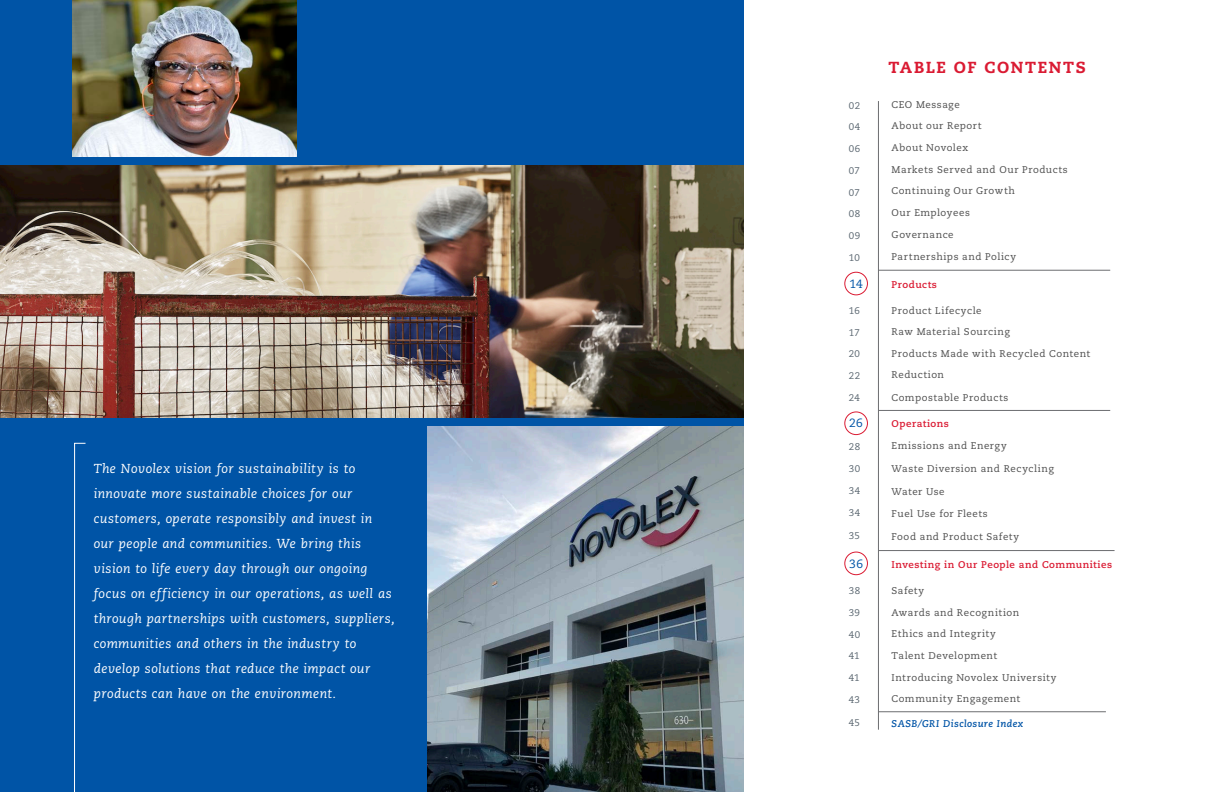
<style>
.page{position:relative;width:1224px;height:792px;background:#fff}
.page>*{position:absolute;margin:0;border:0;box-sizing:border-box;transform-origin:0 0}
.t1{font:800 16px "Caecilia LT Pro 85";letter-spacing:.1em;color:#da1a32}
.t2{font:italic 13px/25px "Caecilia LT Pro 56";letter-spacing:.03em;color:#fff}
.t3{font:12px "Caecilia LT Pro 55 Roman";color:#0054a6}
.t4{font:9.8px "Caecilia LT Pro 55 Roman";letter-spacing:.055em;color:#4d4d4d}
.t5{font:700 9.8px "Caecilia LT Pro 75";letter-spacing:.05em;color:#da1a32}
.t6{font:9.8px "Caecilia LT Pro 55 Roman";letter-spacing:.05em;color:#5a6670}
.t7{font:italic 700 9.8px "Caecilia LT Pro 76";letter-spacing:.045em;color:#0054a6}
</style>
<div class="page">
<div style="left:0;top:0;width:743px;height:792px;background:#0054a6"></div>
<div style="left:845px;top:272px;width:23px;height:23px;border:1px solid #da1a32;border-radius:50%"></div>
<div style="left:845px;top:412px;width:23px;height:23px;border:1px solid #da1a32;border-radius:50%"></div>
<div style="left:845px;top:552px;width:23px;height:23px;border:1px solid #da1a32;border-radius:50%"></div>
<svg style="left:74px;top:443px;width:12px;height:349px"></svg>
<hr style="left:878px;top:101px;width:1px;height:629px;background:#6c6d70">
<hr style="left:879px;top:410px;width:231px;height:1px;background:#6c6d70">
<hr style="left:879px;top:270px;width:231px;height:1px;background:#6c6d70">
<hr style="left:879px;top:550px;width:236px;height:1px;background:#6c6d70">
<hr style="left:879px;top:712px;width:227px;height:1px;background:#6c6d70">
<img style="left:0;top:165px;width:743px;height:253px">
<img style="left:428px;top:427px;width:315px;height:365px">
<img style="left:72px;top:0;width:225px;height:156px">
<p class="t2" style="left:94px;top:456px;width:302px">The Novolex vision for sustainability is to innovate more sustainable choices for our customers, operate responsibly and invest in our people and communities. We bring this vision to life every day through our ongoing focus on efficiency in our operations, as well as through partnerships with customers, suppliers, communities and others in the industry to develop solutions that reduce the impact our products can have on the environment.</p>
<p class="t6" style="left:849px;top:99px;width:13px">02</p>
<p class="t6" style="left:849px;top:120px;width:13px">04</p>
<p class="t6" style="left:849px;top:142px;width:13px">06</p>
<p class="t6" style="left:849px;top:164px;width:13px">07</p>
<p class="t6" style="left:849px;top:186px;width:13px">07</p>
<p class="t6" style="left:849px;top:207px;width:13px">08</p>
<p class="t6" style="left:849px;top:229px;width:13px">09</p>
<p class="t6" style="left:849px;top:251px;width:13px">10</p>
<p class="t3" style="left:849px;top:276px;width:15px">14</p>
<p class="t6" style="left:849px;top:304px;width:13px">16</p>
<p class="t6" style="left:849px;top:326px;width:13px">17</p>
<p class="t6" style="left:849px;top:347px;width:13px">20</p>
<p class="t6" style="left:849px;top:369px;width:13px">22</p>
<p class="t6" style="left:849px;top:391px;width:13px">24</p>
<p class="t3" style="left:849px;top:415px;width:15px">26</p>
<p class="t6" style="left:849px;top:440px;width:13px">28</p>
<p class="t6" style="left:849px;top:462px;width:13px">30</p>
<p class="t6" style="left:849px;top:484px;width:13px">34</p>
<p class="t6" style="left:849px;top:506px;width:13px">34</p>
<p class="t6" style="left:849px;top:529px;width:13px">35</p>
<p class="t3" style="left:849px;top:556px;width:15px">36</p>
<p class="t6" style="left:849px;top:584px;width:13px">38</p>
<p class="t6" style="left:849px;top:606px;width:13px">39</p>
<p class="t6" style="left:849px;top:628px;width:13px">40</p>
<p class="t6" style="left:849px;top:649px;width:12px">41</p>
<p class="t6" style="left:849px;top:671px;width:12px">41</p>
<p class="t6" style="left:849px;top:693px;width:13px">43</p>
<p class="t6" style="left:849px;top:716px;width:13px">45</p>
<h1 class="t1" style="left:889px;top:56px;width:199px">TABLE OF CONTENTS</h1>
<p class="t4" style="left:892px;top:98px;width:70px">CEO Message</p>
<p class="t4" style="left:892px;top:120px;width:92px">About our Report</p>
<p class="t4" style="left:892px;top:141px;width:78px">About Novolex</p>
<p class="t4" style="left:892px;top:163px;width:178px">Markets Served and Our Products</p>
<p class="t4" style="left:892px;top:184px;width:125px">Continuing Our Growth</p>
<p class="t4" style="left:892px;top:206px;width:80px">Our Employees</p>
<p class="t4" style="left:892px;top:228px;width:64px">Governance</p>
<p class="t4" style="left:892px;top:250px;width:126px">Partnerships and Policy</p>
<p class="t5" style="left:892px;top:278px;width:47px">Products</p>
<p class="t4" style="left:892px;top:304px;width:92px">Product Lifecycle</p>
<p class="t4" style="left:892px;top:325px;width:120px">Raw Material Sourcing</p>
<p class="t4" style="left:892px;top:347px;width:200px">Products Made with Recycled Content</p>
<p class="t4" style="left:892px;top:369px;width:54px">Reduction</p>
<p class="t4" style="left:892px;top:391px;width:118px">Compostable Products</p>
<p class="t5" style="left:892px;top:417px;width:59px">Operations</p>
<p class="t4" style="left:892px;top:440px;width:117px">Emissions and Energy</p>
<p class="t4" style="left:892px;top:462px;width:164px">Waste Diversion and Recycling</p>
<p class="t4" style="left:892px;top:485px;width:55px">Water Use</p>
<p class="t4" style="left:892px;top:507px;width:98px">Fuel Use for Fleets</p>
<p class="t4" style="left:892px;top:530px;width:129px">Food and Product Safety</p>
<p class="t5" style="left:892px;top:557px;width:222px">Investing in Our People and Communities</p>
<p class="t4" style="left:892px;top:584px;width:34px">Safety</p>
<p class="t4" style="left:892px;top:606px;width:129px">Awards and Recognition</p>
<p class="t4" style="left:892px;top:628px;width:106px">Ethics and Integrity</p>
<p class="t4" style="left:892px;top:649px;width:107px">Talent Development</p>
<p class="t4" style="left:892px;top:671px;width:166px">Introducing Novolex University</p>
<p class="t4" style="left:892px;top:693px;width:130px">Community Engagement</p>
<p class="t7" style="left:892px;top:717px;width:133px">SASB/GRI Disclosure Index</p>
</div>
